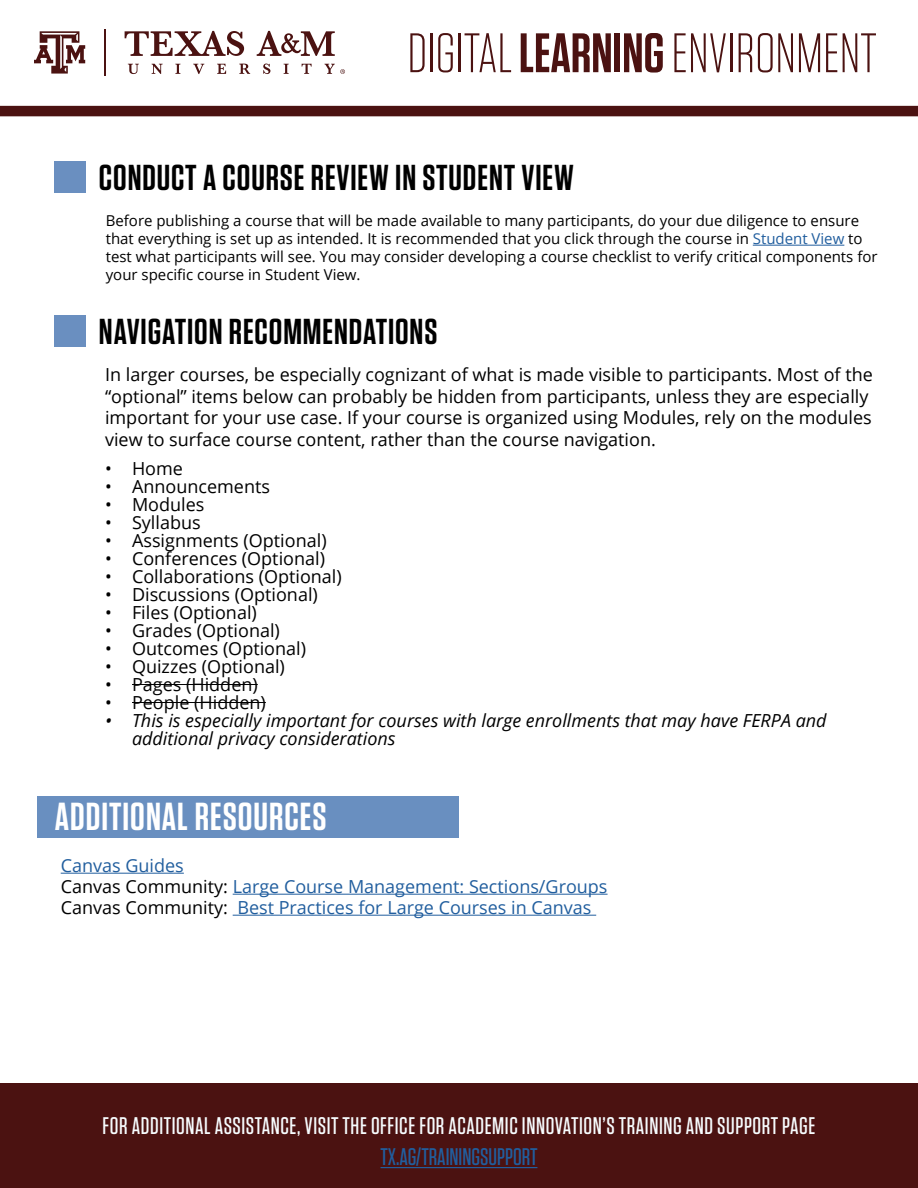
<style>
.page{position:relative;width:918px;height:1188px;background:#fff}
.page>*{position:absolute;margin:0;border:0;box-sizing:border-box;transform-origin:0 0}
.t1{font:300 55.5px "Tungsten";color:#4b1211}
.t2{font:600 39px "Tungsten";letter-spacing:.025em;color:#fff}
.t3{font:600 36px "Tungsten";letter-spacing:.025em;color:#000}
.t4{font:500 24px "Tungsten";letter-spacing:.025em;color:#f7fcfe}
.t5{font:500 24px "Tungsten";color:#215e9e}
.t6{font:18px/21.6px "Open Sans";color:#000}
.t7{font:18px/21px "Open Sans";color:#215e9e}
.t8{font:italic 18px/18px "Open Sans";color:#000}
.t9{font:15px/18px "Open Sans";color:#000}
.s1{font-weight:600}
.s2{color:#215e9e}
.s3{color:#000}
</style>
<div class="page">
<hr style="left:105px;top:29px;width:1px;height:47px;background:#4b1211">
<svg style="left:34px;top:31px;width:51px;height:43px"></svg>
<svg style="left:125px;top:31px;width:119px;height:25px"></svg>
<svg style="left:128px;top:64px;width:11px;height:10px"></svg>
<svg style="left:152px;top:64px;width:11px;height:10px"></svg>
<svg style="left:175px;top:64px;width:5px;height:10px"></svg>
<svg style="left:193px;top:64px;width:11px;height:10px"></svg>
<svg style="left:217px;top:64px;width:9px;height:10px"></svg>
<svg style="left:239px;top:64px;width:11px;height:10px"></svg>
<svg style="left:263px;top:64px;width:7px;height:10px"></svg>
<svg style="left:284px;top:64px;width:5px;height:10px"></svg>
<svg style="left:302px;top:64px;width:10px;height:10px"></svg>
<svg style="left:257px;top:31px;width:78px;height:25px"></svg>
<svg style="left:325px;top:64px;width:20px;height:10px"></svg>
<div style="left:0;top:106px;width:918px;height:10px;background:#4b1211"></div>
<div style="left:0;top:1083px;width:918px;height:105px;background:#4b1211"></div>
<hr style="left:381px;top:1167px;width:156px;height:1px;background:#215e9e">
<div style="left:38px;top:796px;width:421px;height:42px;background:#698fc0"></div>
<div style="left:54px;top:316px;width:31px;height:31px;background:#6a8fc0"></div>
<hr style="left:132px;top:684px;width:126px;height:1px;background:#000">
<hr style="left:132px;top:702px;width:134px;height:1px;background:#000">
<hr style="left:61px;top:873px;width:123px;height:1px;background:#215e9e">
<hr style="left:233px;top:894px;width:375px;height:1px;background:#215e9e">
<hr style="left:233px;top:915px;width:363px;height:1px;background:#215e9e">
<div style="left:54px;top:161px;width:31px;height:31px;background:#6a8fc0"></div>
<hr style="left:753px;top:245px;width:91px;height:1px;background:#215e9e">
<h1 class="t1" style="left:407px;top:25px;width:471px">DIGITAL <span class="s1">LEARNING</span> ENVIRONMENT</h1>
<h3 class="t3" style="left:99px;top:158px;width:476px">CONDUCT A COURSE REVIEW IN STUDENT VIEW</h3>
<p class="t9" style="left:106px;top:211px;width:773px">Before publishing a course that will be made available to many participants, do your due diligence to ensure that everything is set up as intended. It is recommended that you click through the course in <span class="s2">Student View</span> to test what participants will see. You may consider developing a course checklist to verify critical components for your specific course in Student View.</p>
<h3 class="t3" style="left:99px;top:313px;width:340px">NAVIGATION RECOMMENDATIONS</h3>
<p class="t6" style="left:105px;top:363px;width:769px">In larger courses, be especially cognizant of what is made visible to participants. Most of the “optional” items below can probably be hidden from participants, unless they are especially important for your use case. If your course is organized using Modules, rely on the modules view to surface course content, rather than the course navigation.</p>
<p class="t6" style="left:105px;top:457px;width:79px">• Home</p>
<p class="t6" style="left:105px;top:475px;width:166px">• Announcements</p>
<p class="t6" style="left:105px;top:493px;width:101px">• Modules</p>
<p class="t6" style="left:105px;top:511px;width:97px">• Syllabus</p>
<p class="t6" style="left:105px;top:529px;width:223px">• Assignments (Optional)</p>
<p class="t6" style="left:105px;top:547px;width:222px">• Conferences (Optional)</p>
<p class="t6" style="left:105px;top:565px;width:238px">• Collaborations (Optional)</p>
<p class="t6" style="left:105px;top:583px;width:214px">• Discussions (Optional)</p>
<p class="t6" style="left:105px;top:601px;width:153px">• Files (Optional)</p>
<p class="t6" style="left:105px;top:619px;width:176px">• Grades (Optional)</p>
<p class="t6" style="left:105px;top:637px;width:203px">• Outcomes (Optional)</p>
<p class="t6" style="left:105px;top:655px;width:181px">• Quizzes (Optional)</p>
<p class="t6" style="left:105px;top:673px;width:154px">• Pages (Hidden)</p>
<p class="t6" style="left:105px;top:691px;width:162px">• People (Hidden)</p>
<p class="t8" style="left:132px;top:710px;width:696px;text-indent:-27px">• This is especially important for courses with large enrollments that may have FERPA and additional privacy considerations</p>
<h2 class="t2" style="left:55px;top:796px;width:273px">ADDITIONAL RESOURCES</h2>
<p class="t7" style="left:61px;top:854px;width:548px">Canvas Guides<br><span class="s3">Canvas Community:</span> Large Course Management: Sections/Groups<br><span class="s3">Canvas Community:</span> Best Practices for Large Courses in Canvas</p>
<h3 class="t4" style="left:103px;top:1113px;width:714px">FOR ADDITIONAL ASSISTANCE, VISIT THE OFFICE FOR ACADEMIC INNOVATION’S TRAINING AND SUPPORT PAGE</h3>
<h3 class="t5" style="left:381px;top:1144px;width:158px">TX.AG/TRAININGSUPPORT</h3>
</div>
